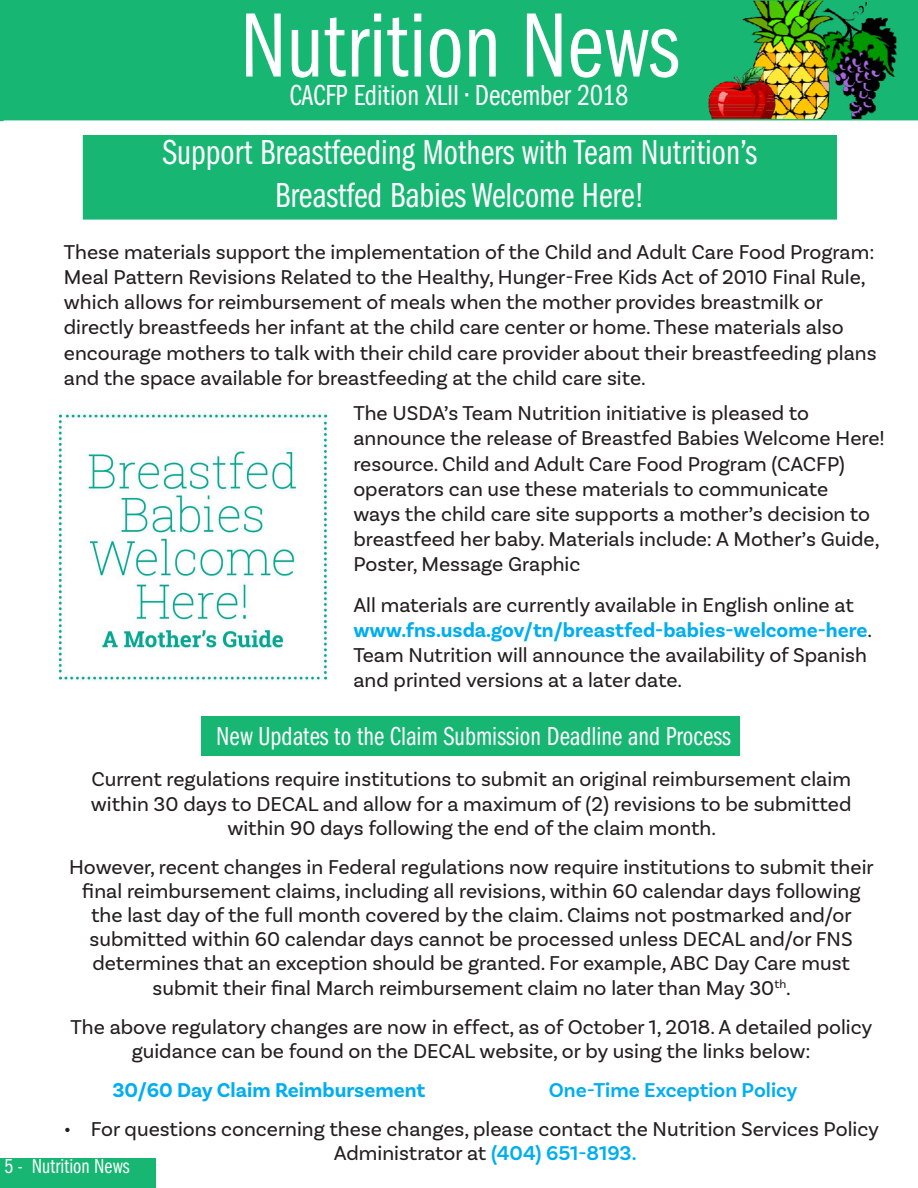
<style>
.page{position:relative;width:918px;height:1188px;background:#fff}
.page>*{position:absolute;margin:0;border:0;box-sizing:border-box;transform-origin:0 0}
.t1{font:94.5px "Franklin Gothic LT Pro Bk Cm";color:#fff}
.t2{font:36px "Franklin Gothic LT Pro Bk Cm";color:#fff}
.t3{font:30px "Franklin Gothic LT Pro Bk Cm";color:#fff}
.t4{font:27px "Franklin Gothic LT Pro Bk Cm";color:#fff}
.t5{font:21px/25.2px "Basic Sans";color:#231f20}
.t6{font:700 21px "Basic Sans";color:#00aeef}
.t7{font:600 21px "Basic Sans";color:#00aeef}
.t8{font:21px "Franklin Gothic LT Pro Bk Cm";color:#fff}
.s1{font-weight:700;color:#00aeef}
.s2{font-weight:600;color:#00aeef}
</style>
<div class="page">
<svg style="left:0;top:0;width:918px;height:120px;background:#2a6"></svg>
<div style="left:0;top:1158px;width:156px;height:30px;background:#17b673"></div>
<div style="left:83px;top:135px;width:754px;height:85px;background:#17b673;border:2px solid #17b673"></div>
<img style="left:58px;top:409px;width:270px;height:273px">
<div style="left:202px;top:716px;width:538px;height:40px;background:#17b673"></div>
<p class="t1" style="left:240px;top:-6px;width:441px">Nutrition News</p>
<p class="t3" style="left:290px;top:79px;width:340px">CACFP Edition XLII • December 2018</p>
<p class="t2" style="left:162px;top:133px;width:596px">Support Breastfeeding Mothers with Team Nutrition’s</p>
<p class="t2" style="left:275px;top:176px;width:371px">Breastfed Babies Welcome Here!</p>
<p class="t5" style="left:64px;top:239px;width:814px">These materials support the implementation of the Child and Adult Care Food Program:<br>Meal Pattern Revisions Related to the Healthy, Hunger-Free Kids Act of 2010 Final Rule, which allows for reimbursement of meals when the mother provides breastmilk or directly breastfeeds her infant at the child care center or home. These materials also encourage mothers to talk with their child care provider about their breastfeeding plans and the space available for breastfeeding at the child care site.</p>
<p class="t5" style="left:353px;top:400px;width:533px">The USDA’s Team Nutrition initiative is pleased to announce the release of Breastfed Babies Welcome Here! resource. Child and Adult Care Food Program (CACFP) operators can use these materials to communicate<br>ways the child care site supports a mother’s decision to breastfeed her baby. Materials include: A Mother’s Guide, Poster, Message Graphic</p>
<p class="t5" style="left:353px;top:592px;width:520px">All materials are currently available in English online at <span class="s1">www.fns.usda.gov/tn/breastfed-babies-welcome-here</span>.<br>Team Nutrition will announce the availability of Spanish and printed versions at a later date.</p>
<p class="t4" style="left:216px;top:722px;width:516px">New Updates to the Claim Submission Deadline and Process</p>
<p class="t5" style="left:91px;top:767px;width:762px;line-height:24.2px;text-align:center">Current regulations require institutions to submit an original reimbursement claim within 30 days to DECAL and allow for a maximum of (2) revisions to be submitted within 90 days following the end of the claim month.</p>
<p class="t5" style="left:69px;top:855px;width:806px;line-height:24.2px;text-align:center">However, recent changes in Federal regulations now require institutions to submit their final reimbursement claims, including all revisions, within 60 calendar days following the last day of the full month covered by the claim. Claims not postmarked and/or submitted within 60 calendar days cannot be processed unless DECAL and/or FNS determines that an exception should be granted. For example, ABC Day Care must submit their final March reimbursement claim no later than May 30<sup>th</sup>.</p>
<p class="t5" style="left:71px;top:1014px;width:803px;line-height:24.2px;text-align:center">The above regulatory changes are now in effect, as of October 1, 2018. A detailed policy guidance can be found on the DECAL website, or by using the links below:</p>
<p class="t6" style="left:112px;top:1077px;width:314px">30/60 Day Claim Reimbursement</p>
<p class="t7" style="left:549px;top:1077px;width:250px">One-Time Exception Policy</p>
<p class="t5" style="left:334px;top:1117px;width:547px;line-height:24.2px;text-indent:-270px">• For questions concerning these changes, please contact the Nutrition Services Policy<br>Administrator at <span class="s2">(404) 651-8193.</span></p>
<p class="t8" style="left:4px;top:1154px;width:127px">5 - Nutrition News</p>
</div>
